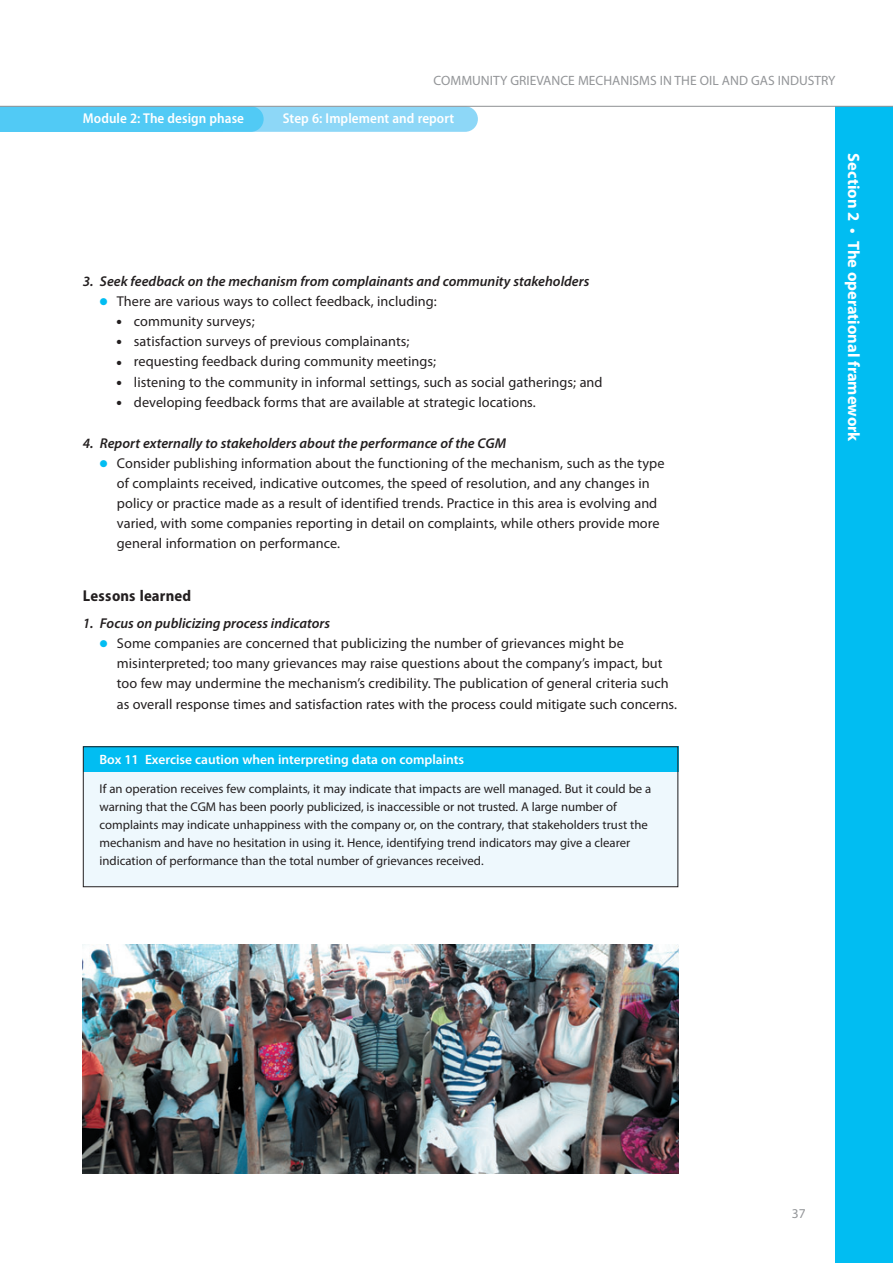
<style>
.page{position:relative;width:893px;height:1263px;background:#fff}
.page>*{position:absolute;margin:0;border:0;box-sizing:border-box;transform-origin:0 0}
.t1{font:700 16.5px "Myriad Pro";color:#fff}
.t2{font:700 semi-condensed 15.75px "Myriad Pro";letter-spacing:.005em;color:#231f20}
.t3{font:14.25px/20.2px "Myriad Pro";letter-spacing:.005em;color:#231f20}
.t4{font:italic 600 14.25px "Myriad Pro";color:#231f20}
.t5{font:600 semi-condensed 14.25px "Myriad Pro";letter-spacing:.005em;color:#fff}
.t6{font:13.5px "Myriad Pro";color:#939598}
.t7{font:600 13.5px "Myriad Pro";color:#fff}
.t8{font:12.75px/18px "Myriad Pro";color:#231f20}
.s1{color:#01bdf2}
</style>
<div class="page">
<div style="left:0;top:106px;width:222px;height:26px;background:#51caf5"></div>
<div style="left:170px;top:106px;width:308px;height:26px;background:#8dd7f7;border-radius:13px"></div>
<div style="left:54px;top:106px;width:210px;height:26px;background:#51caf5;border-radius:13px"></div>
<div style="left:836px;top:106px;width:57px;height:1157px;background:#01bdf2"></div>
<hr style="left:0;top:106px;width:893px;height:1px;background:#939598">
<div style="left:83px;top:772px;width:595px;height:115px;background:#eef8fd"></div>
<div style="left:83px;top:746px;width:595px;height:26px;background:#01bdf2"></div>
<div style="left:83px;top:746px;width:595px;height:141px;border:1px solid #231f20"></div>
<img style="left:83px;top:945px;width:595px;height:228px">
<p class="t6" style="left:434px;top:75px;width:403px">COMMUNITY GRIEVANCE MECHANISMS IN THE OIL AND GAS INDUSTRY</p>
<p class="t5" style="left:83px;top:113px;width:163px">Module 2: The design phase</p>
<p class="t5" style="left:283px;top:113px;width:173px">Step 6: Implement and report</p>
<p class="t4" style="left:83px;top:276px;width:508px">3. Seek feedback on the mechanism from complainants and community stakeholders</p>
<p class="t3" style="left:100px;top:292px;width:338px"><span class="s1">●</span> There are various ways to collect feedback, including:</p>
<p class="t3" style="left:117px;top:312px;width:139px">● community surveys;</p>
<p class="t3" style="left:117px;top:332px;width:294px">● satisfaction surveys of previous complainants;</p>
<p class="t3" style="left:117px;top:353px;width:321px">● requesting feedback during community meetings;</p>
<p class="t3" style="left:117px;top:373px;width:487px">● listening to the community in informal settings, such as social gatherings; and</p>
<p class="t3" style="left:117px;top:393px;width:420px">● developing feedback forms that are available at strategic locations.</p>
<p class="t4" style="left:83px;top:437px;width:425px">4. Report externally to stakeholders about the performance of the CGM</p>
<p class="t3" style="left:117px;top:454px;width:549px;text-indent:-17px"><span class="s1">●</span> Consider publishing information about the functioning of the mechanism, such as the type of complaints received, indicative outcomes, the speed of resolution, and any changes in policy or practice made as a result of identified trends. Practice in this area is evolving and varied, with some companies reporting in detail on complaints, while others provide more general information on performance.</p>
<p class="t2" style="left:83px;top:590px;width:110px">Lessons learned</p>
<p class="t4" style="left:83px;top:618px;width:249px">1. Focus on publicizing process indicators</p>
<p class="t3" style="left:117px;top:634px;width:562px;text-indent:-17px"><span class="s1">●</span> Some companies are concerned that publicizing the number of grievances might be misinterpreted; too many grievances may raise questions about the company’s impact, but too few may undermine the mechanism’s credibility. The publication of general criteria such as overall response times and satisfaction rates with the process could mitigate such concerns.</p>
<p class="t1" style="left:860px;top:153px;width:290px;rotate:90deg">Section 2 • The operational framework</p>
<p class="t7" style="left:100px;top:754px;width:366px">Box 11 Exercise caution when interpreting data on complaints</p>
<p class="t8" style="left:100px;top:781px;width:553px">If an operation receives few complaints, it may indicate that impacts are well managed. But it could be a warning that the CGM has been poorly publicized, is inaccessible or not trusted. A large number of complaints may indicate unhappiness with the company or, on the contrary, that stakeholders trust the mechanism and have no hesitation in using it. Hence, identifying trend indicators may give a clearer indication of performance than the total number of grievances received.</p>
<p class="t6" style="left:792px;top:1208px;width:15px">37</p>
</div>
